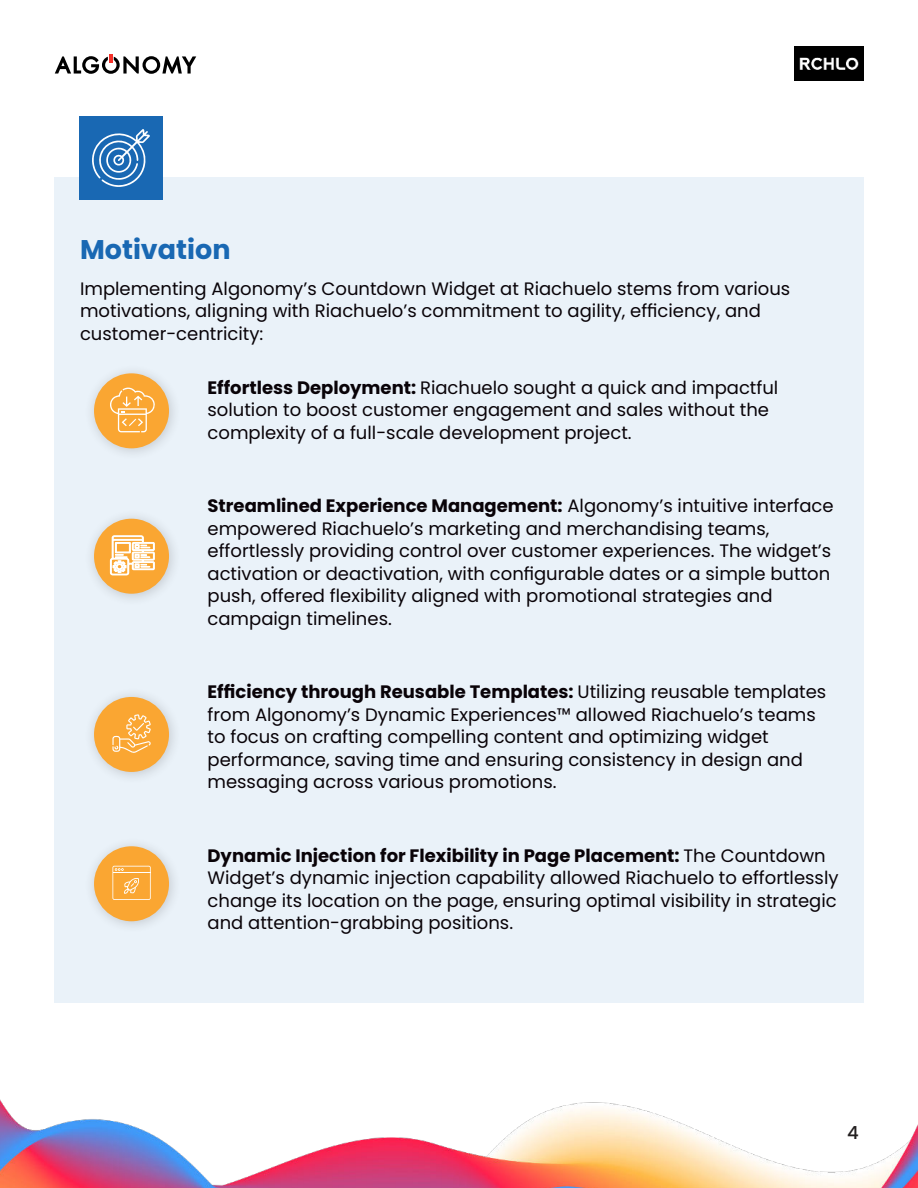
<style>
.page{position:relative;width:918px;height:1188px;background:#fff}
.page>*{position:absolute;margin:0;border:0;box-sizing:border-box;transform-origin:0 0}
.t1{font:700 27px "Poppins";color:#1968b3}
.t2{font:18px/22.5px "Poppins";color:#090308}
.t3{font:500 18px "Poppins";color:#231f20}
.s1{font-weight:700}
</style>
<div class="page">
<div style="left:54px;top:177px;width:809px;height:825px;background:#eaf2f9"></div>
<div style="left:79px;top:116px;width:84px;height:84px;background:#1968b3"></div>
<svg style="left:92px;top:129px;width:58px;height:58px"></svg>
<img style="left:0;top:979px;width:918px;height:209px">
<svg style="left:55px;top:54px;width:141px;height:20px"></svg>
<img style="left:794px;top:47px;width:70px;height:34px">
<div style="left:84px;top:509px;width:98px;height:97px;background:#231f20;opacity:.2"></div>
<div style="left:94px;top:519px;width:75px;height:75px;background:#faa632;border-radius:50%"></div>
<div style="left:84px;top:687px;width:98px;height:98px;background:#231f20;opacity:.2"></div>
<div style="left:94px;top:697px;width:75px;height:75px;background:#faa632;border-radius:50%"></div>
<svg style="left:112px;top:714px;width:39px;height:39px"></svg>
<div style="left:84px;top:363px;width:98px;height:98px;background:#231f20;opacity:.2"></div>
<div style="left:94px;top:373px;width:75px;height:75px;background:#faa632;border-radius:50%"></div>
<svg style="left:110px;top:363px;width:46px;height:243px"></svg>
<div style="left:84px;top:836px;width:98px;height:98px;background:#231f20;opacity:.2"></div>
<div style="left:94px;top:846px;width:75px;height:75px;background:#faa632;border-radius:50%"></div>
<svg style="left:112px;top:866px;width:39px;height:34px"></svg>
<hr style="left:113px;top:872px;width:37px;height:1px;background:#fff">
<h1 class="t1" style="left:80px;top:237px;width:152px">Motivation</h1>
<p class="t2" style="left:80px;top:278px;width:712px">Implementing Algonomy’s Countdown Widget at Riachuelo stems from various motivations, aligning with Riachuelo’s commitment to agility, efficiency, and customer-centricity:</p>
<p class="t2" style="left:208px;top:377px;width:572px"><span class="s1">Effortless Deployment:</span> Riachuelo sought a quick and impactful solution to boost customer engagement and sales without the complexity of a full-scale development project.</p>
<p class="t2" style="left:208px;top:495px;width:628px"><span class="s1">Streamlined Experience Management:</span> Algonomy’s intuitive interface empowered Riachuelo’s marketing and merchandising teams, effortlessly providing control over customer experiences. The widget’s activation or deactivation, with configurable dates or a simple button push, offered flexibility aligned with promotional strategies and campaign timelines.</p>
<p class="t2" style="left:208px;top:681px;width:620px"><span class="s1">Efficiency through Reusable Templates:</span> Utilizing reusable templates from Algonomy’s Dynamic Experiences™ allowed Riachuelo’s teams to focus on crafting compelling content and optimizing widget performance, saving time and ensuring consistency in design and messaging across various promotions.</p>
<p class="t2" style="left:208px;top:845px;width:633px"><span class="s1">Dynamic Injection for Flexibility in Page Placement:</span> The Countdown Widget’s dynamic injection capability allowed Riachuelo to effortlessly change its location on the page, ensuring optimal visibility in strategic and attention-grabbing positions.</p>
<p class="t3" style="left:847px;top:1126px;width:13px">4</p>
</div>
